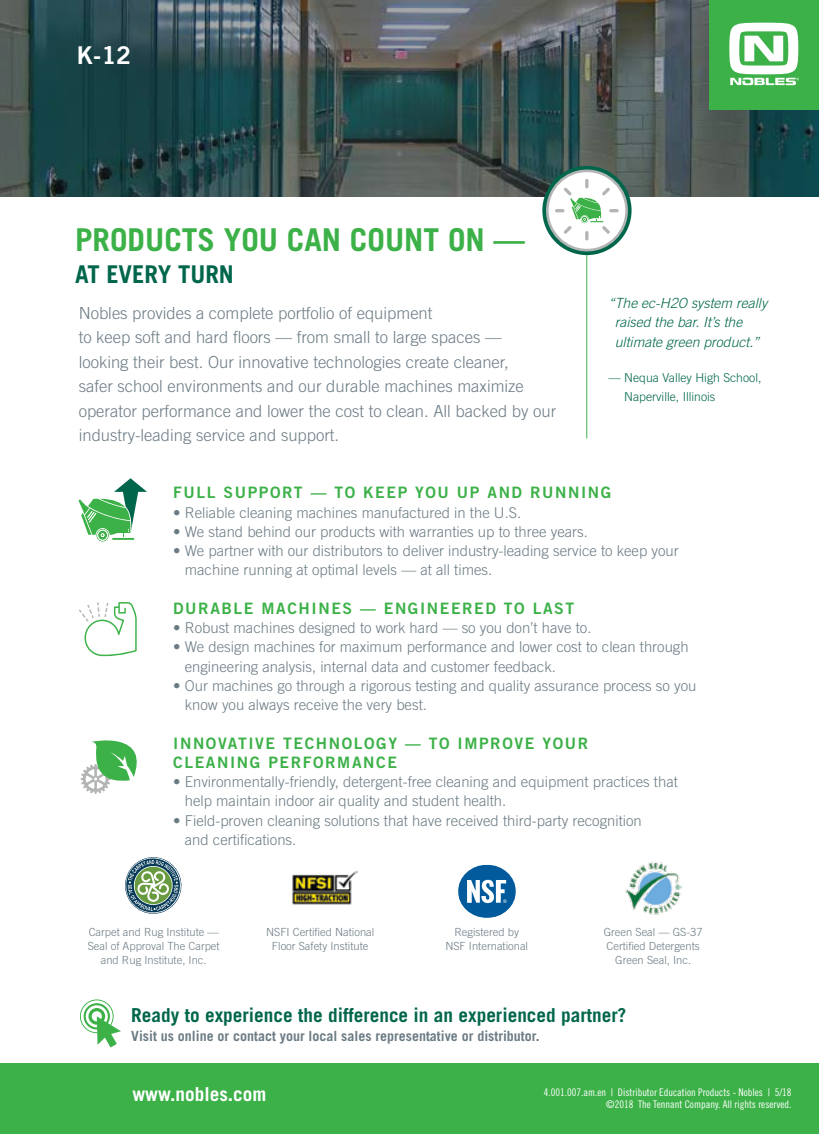
<style>
.page{position:relative;width:819px;height:1134px;background:#fff}
.page>*{position:absolute;margin:0;border:0;box-sizing:border-box;transform-origin:0 0}
.t1{font:700 31.5px "Trade Gothic LT Std";color:#3cb148}
.t2{font:700 24.5px "Trade Gothic LT Std";color:#00664b}
.t3{font:24.5px "Trade Gothic LT Std Bd 2";color:#fff}
.t4{font:700 19.25px "Trade Gothic LT Std";color:#00664b}
.t5{font:700 19.25px "Trade Gothic LT Std";color:#fff}
.t6{font:300 16.62px/24.5px "Trade Gothic LT Std";color:#6b7b84}
.t7{font:15.75px/19.2px "Trade Gothic LT Std Bd 2";letter-spacing:.1em;color:#3cb148}
.t8{font:300 14.88px/19.2px "Trade Gothic LT Std";color:#6b7b84}
.t9{font:italic 300 14px/19.2px "Trade Gothic LT Std";color:#00664b}
.t10{font:700 14px "Trade Gothic LT Std";color:#6b7b84}
.t11{font:300 12.25px/19.2px "Trade Gothic LT Std";color:#00664b}
.t12{font:300 11.2px/14px "Trade Gothic LT Std";color:#6b7b84;text-align:center}
.t13{font:10.5px/12.6px "Trade Gothic LT Std Cn 18";color:#fff;text-align:right}
</style>
<div class="page">
<div style="left:0;top:1063px;width:819px;height:71px;background:#3cb148"></div>
<img style="left:0;top:0;width:819px;height:197px">
<hr style="left:586px;top:220px;width:1px;height:218px;background:#3cb148">
<svg style="left:125px;top:857px;width:57px;height:56px"></svg>
<img style="left:292px;top:871px;width:66px;height:34px">
<svg style="left:458px;top:865px;width:58px;height:53px"></svg>
<img style="left:625px;top:862px;width:56px;height:53px">
<svg style="left:80px;top:999px;width:41px;height:49px"></svg>
<div style="left:709px;top:0;width:110px;height:110px;background:#3cb148"></div>
<svg style="left:729px;top:23px;width:70px;height:62px"></svg>
<svg style="left:545px;top:168px;width:84px;height:85px"></svg>
<div style="left:542px;top:166px;width:90px;height:89px;border:5px solid #00664b;border-radius:50%"></div>
<svg style="left:547px;top:171px;width:80px;height:79px"></svg>
<div style="left:546px;top:170px;width:82px;height:81px;border:3px solid #b3b4b4;border-radius:50%"></div>
<svg style="left:555px;top:179px;width:64px;height:61px"></svg>
<svg style="left:78px;top:478px;width:69px;height:64px"></svg>
<svg style="left:79px;top:602px;width:58px;height:54px"></svg>
<svg style="left:81px;top:740px;width:56px;height:54px"></svg>
<h2 class="t3" style="left:77px;top:40px;width:56px">K-12</h2>
<h1 class="t1" style="left:75px;top:221px;width:451px">PRODUCTS YOU CAN COUNT ON —</h1>
<h2 class="t2" style="left:75px;top:259px;width:160px">AT EVERY TURN</h2>
<p class="t6" style="left:79px;top:300px;width:479px">Nobles provides a complete portfolio of equipment<br>to keep soft and hard floors — from small to large spaces —<br>looking their best. Our innovative technologies create cleaner,<br>safer school environments and our durable machines maximize operator performance and lower the cost to clean. All backed by our industry-leading service and support.</p>
<p class="t9" style="left:615px;top:294px;width:154px;text-indent:-6px">“The ec-H2O system really raised the bar. It’s the ultimate green product.”</p>
<p class="t11" style="left:624px;top:367px;width:139px;text-indent:-16px">— Nequa Valley High School,<br>Naperville, Illinois</p>
<p class="t7" style="left:173px;top:483px;width:440px">FULL SUPPORT — TO KEEP YOU UP AND RUNNING</p>
<p class="t8" style="left:173px;top:503px;width:349px">• Reliable cleaning machines manufactured in the U.S.</p>
<p class="t8" style="left:173px;top:522px;width:416px">• We stand behind our products with warranties up to three years.</p>
<p class="t8" style="left:185px;top:541px;width:495px;text-indent:-12px">• We partner with our distributors to deliver industry-leading service to keep your machine running at optimal levels — at all times.</p>
<p class="t7" style="left:173px;top:598px;width:402px">DURABLE MACHINES — ENGINEERED TO LAST</p>
<p class="t8" style="left:173px;top:618px;width:420px">• Robust machines designed to work hard — so you don’t have to.</p>
<p class="t8" style="left:185px;top:637px;width:505px;text-indent:-12px">• We design machines for maximum performance and lower cost to clean through engineering analysis, internal data and customer feedback.</p>
<p class="t8" style="left:185px;top:676px;width:513px;text-indent:-12px">• Our machines go through a rigorous testing and quality assurance process so you know you always receive the very best.</p>
<p class="t7" style="left:173px;top:733px;width:416px">INNOVATIVE TECHNOLOGY — TO IMPROVE YOUR<br>CLEANING PERFORMANCE</p>
<p class="t8" style="left:185px;top:772px;width:495px;text-indent:-12px">• Environmentally-friendly, detergent-free cleaning and equipment practices that help maintain indoor air quality and student health.</p>
<p class="t8" style="left:185px;top:811px;width:459px;text-indent:-12px">• Field-proven cleaning solutions that have received third-party recognition and certifications.</p>
<p class="t12" style="left:88px;top:925px;width:133px">Carpet and Rug Institute —<br>Seal of Approval The Carpet and Rug Institute, Inc.</p>
<p class="t12" style="left:266px;top:925px;width:110px">NSFI Certified National<br>Floor Safety Institute</p>
<p class="t12" style="left:445px;top:925px;width:84px">Registered by<br>NSF International</p>
<p class="t12" style="left:604px;top:925px;width:100px">Green Seal — GS-37<br>Certified Detergents<br>Green Seal, Inc.</p>
<p class="t4" style="left:131px;top:1003px;width:497px">Ready to experience the difference in an experienced partner?</p>
<p class="t10" style="left:131px;top:1028px;width:410px">Visit us online or contact your local sales representative or distributor.</p>
<p class="t5" style="left:132px;top:1082px;width:136px">www.nobles.com</p>
<p class="t13" style="left:544px;top:1086px;width:249px">4.001.007.am.en | Distributor Education Products - Nobles | 5/18 ©2018 The Tennant Company. All rights reserved.</p>
</div>
